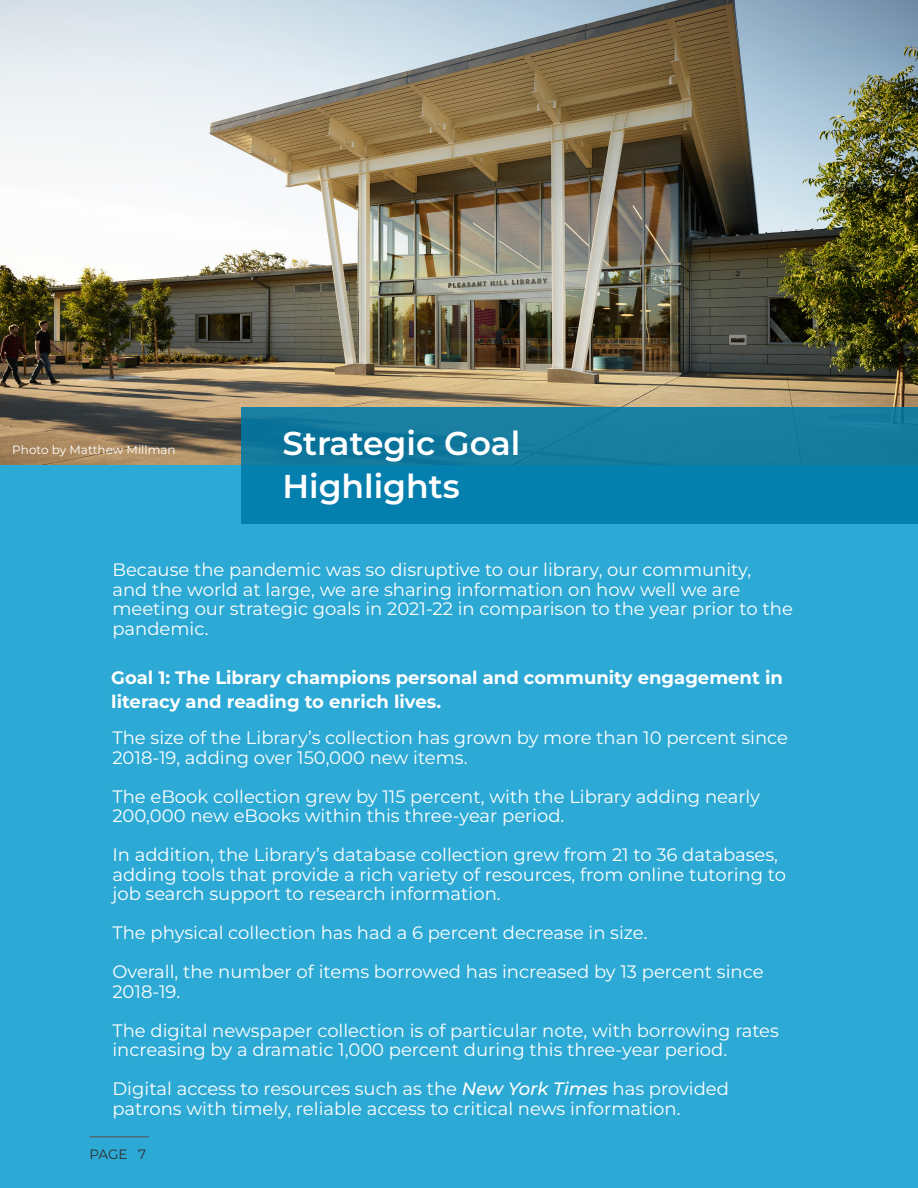
<style>
.page{position:relative;width:918px;height:1188px;background:#fff}
.page>*{position:absolute;margin:0;border:0;box-sizing:border-box;transform-origin:0 0}
.t1{font:600 33px/43.5px "Montserrat";color:#fff}
.Body_Text{font:18px/19.5px "Montserrat";color:#fff}
.t2{font:700 18px/24px "Montserrat";color:#fff}
.t3{font:13.5px "Montserrat";color:#312f30}
.Body_Text-2{font:12px "Montserrat";color:#fff}
.s1{font-weight:500;font-style:italic}
</style>
<div class="page">
<div style="left:0;top:463px;width:918px;height:725px;background:#2ca9d4"></div>
<img style="left:0;top:0;width:918px;height:464px">
<div style="left:242px;top:407px;width:676px;height:117px;background:linear-gradient(to bottom,#1b7b9b,#007fb0)"></div>
<hr style="left:90px;top:1136px;width:59px;height:1px;background:#57585a">
<p class="Body_Text-2" style="left:12px;top:441px;width:165px">Photo by Matthew Millman</p>
<p class="t1" style="left:282px;top:421px;width:239px">Strategic Goal<br>Highlights</p>
<p class="Body_Text" style="left:112px;top:560px;width:682px">Because the pandemic was so disruptive to our library, our community,<br>and the world at large, we are sharing information on how well we are meeting our strategic goals in 2021-22 in comparison to the year prior to the pandemic.</p>
<p class="t2" style="left:111px;top:665px;width:673px">Goal 1: The Library champions personal and community engagement in literacy and reading to enrich lives.</p>
<p class="Body_Text" style="left:112px;top:728px;width:677px">The size of the Library’s collection has grown by more than 10 percent since<br>2018-19, adding over 150,000 new items.</p>
<p class="Body_Text" style="left:112px;top:786px;width:649px">The eBook collection grew by 115 percent, with the Library adding nearly<br>200,000 new eBooks within this three-year period.</p>
<p class="Body_Text" style="left:112px;top:845px;width:675px">In addition, the Library’s database collection grew from 21 to 36 databases, adding tools that provide a rich variety of resources, from online tutoring to job search support to research information.</p>
<p class="Body_Text" style="left:112px;top:923px;width:537px">The physical collection has had a 6 percent decrease in size.</p>
<p class="Body_Text" style="left:112px;top:962px;width:653px">Overall, the number of items borrowed has increased by 13 percent since<br>2018-19.</p>
<p class="Body_Text" style="left:112px;top:1020px;width:668px">The digital newspaper collection is of particular note, with borrowing rates increasing by a dramatic 1,000 percent during this three-year period.</p>
<p class="Body_Text" style="left:112px;top:1079px;width:618px">Digital access to resources such as the <span class="s1">New York Times</span> has provided patrons with timely, reliable access to critical news information.</p>
<p class="t3" style="left:90px;top:1146px;width:58px">PAGE 7</p>
</div>
